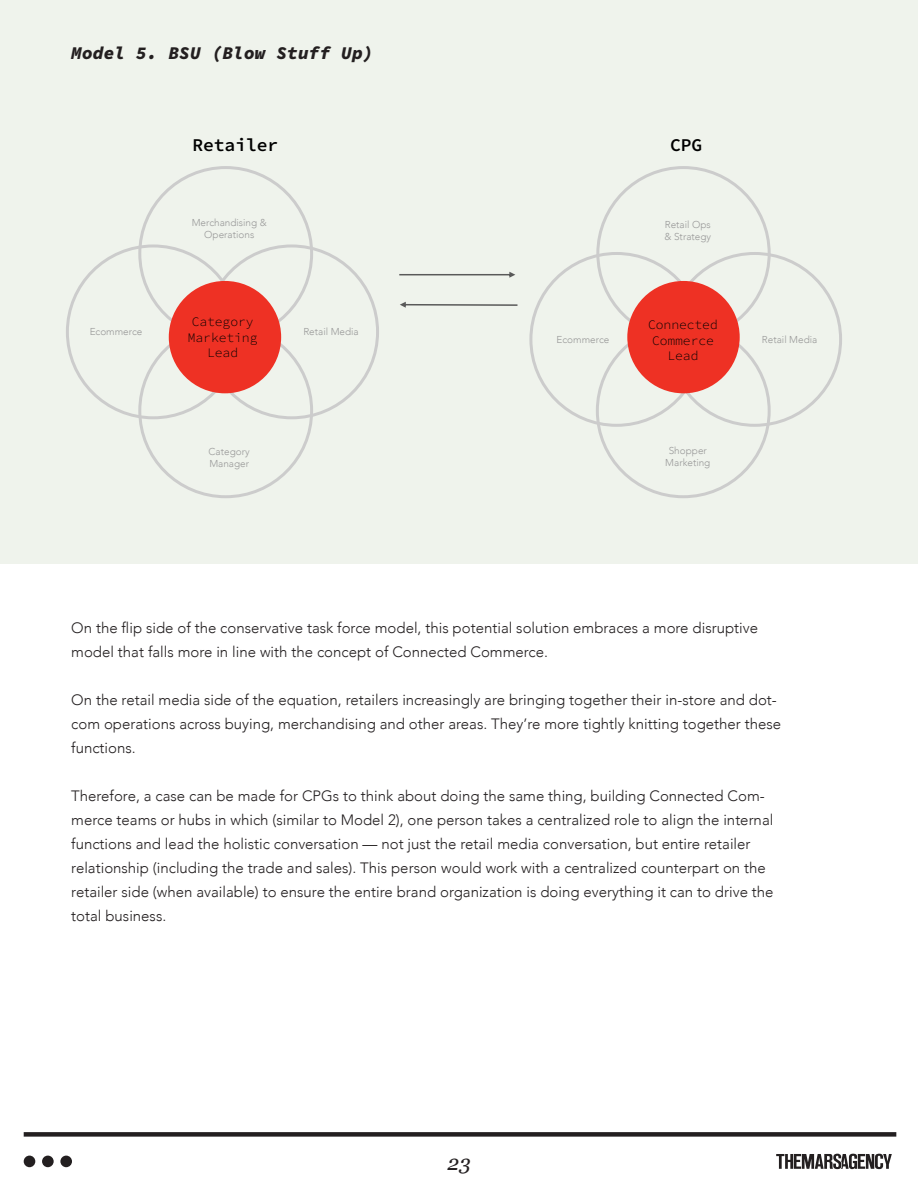
<style>
.page{position:relative;width:918px;height:1188px;background:#fff}
.page>*{position:absolute;margin:0;border:0;box-sizing:border-box;transform-origin:0 0}
.t1{font:italic 21px "Georgia";color:#231f20}
.t2{font:italic 18px "Source Code Variable";color:#231f20}
.t3{font:600 18px "Source Code Pro";letter-spacing:-.005em;color:#000}
.t4{font:300 15px/24px "Avenir";color:#231f20}
.t5{font:300 13.05px/15.5px "Source Code Pro";letter-spacing:-.005em;color:#000;text-align:center}
.t6{font:300 10.05px/12px "Avenir";color:#999;text-align:center}
</style>
<div class="page">
<div style="left:24px;top:1156px;width:11px;height:11px;background:#231f20;border-radius:50%"></div>
<div style="left:42px;top:1156px;width:12px;height:11px;background:#231f20;border-radius:50%"></div>
<div style="left:60px;top:1156px;width:12px;height:11px;background:#231f20;border-radius:50%"></div>
<div style="left:24px;top:1132px;width:872px;height:5px;background:#231f20"></div>
<svg style="left:776px;top:1154px;width:116px;height:15px"></svg>
<div style="left:0;top:0;width:918px;height:563px;background:#eff3ec"></div>
<div style="left:627px;top:281px;width:113px;height:112px;background:#ee3124;border-radius:50%"></div>
<div style="left:169px;top:281px;width:112px;height:112px;background:#ee3124;border-radius:50%"></div>
<svg style="left:399px;top:272px;width:116px;height:6px"></svg>
<svg style="left:400px;top:302px;width:117px;height:6px"></svg>
<p class="t2" style="left:71px;top:40px;width:304px">Model 5. BSU (Blow Stuff Up)</p>
<p class="t3" style="left:192px;top:132px;width:87px">Retailer</p>
<p class="t3" style="left:670px;top:132px;width:34px">CPG</p>
<p class="t6" style="left:192px;top:217px;width:77px">Merchandising &amp;<br>Operations</p>
<p class="t6" style="left:665px;top:219px;width:48px;text-align:left">Retail Ops &amp; Strategy</p>
<p class="t5" style="left:188px;top:315px;width:71px">Category<br>Marketing<br>Lead</p>
<p class="t5" style="left:648px;top:317px;width:71px">Connected<br>Commerce<br>Lead</p>
<p class="t6" style="left:90px;top:326px;width:54px">Ecommerce</p>
<p class="t6" style="left:303px;top:326px;width:57px">Retail Media</p>
<p class="t6" style="left:557px;top:334px;width:54px">Ecommerce</p>
<p class="t6" style="left:762px;top:334px;width:57px">Retail Media</p>
<p class="t6" style="left:209px;top:446px;width:43px;text-align:left">Category<br>Manager</p>
<p class="t6" style="left:665px;top:445px;width:47px">Shopper<br>Marketing</p>
<p class="t4" style="left:71px;top:616px;width:688px">On the flip side of the conservative task force model, this potential solution embraces a more disruptive model that falls more in line with the concept of Connected Commerce.</p>
<p class="t4" style="left:71px;top:688px;width:711px">On the retail media side of the equation, retailers increasingly are bringing together their in-store and dot&shy;com operations across buying, merchandising and other areas. They’re more tightly knitting together these functions.</p>
<p class="t4" style="left:71px;top:784px;width:704px">Therefore, a case can be made for CPGs to think about doing the same thing, building Connected Com&shy;merce teams or hubs in which (similar to Model 2), one person takes a centralized role to align the internal functions and lead the holistic conversation — not just the retail media conversation, but entire retailer relationship (including the trade and sales). This person would work with a centralized counterpart on the retailer side (when available) to ensure the entire brand organization is doing everything it can to drive the total business.</p>
<h1 class="t1" style="left:447px;top:1148px;width:25px">23</h1>
</div>
